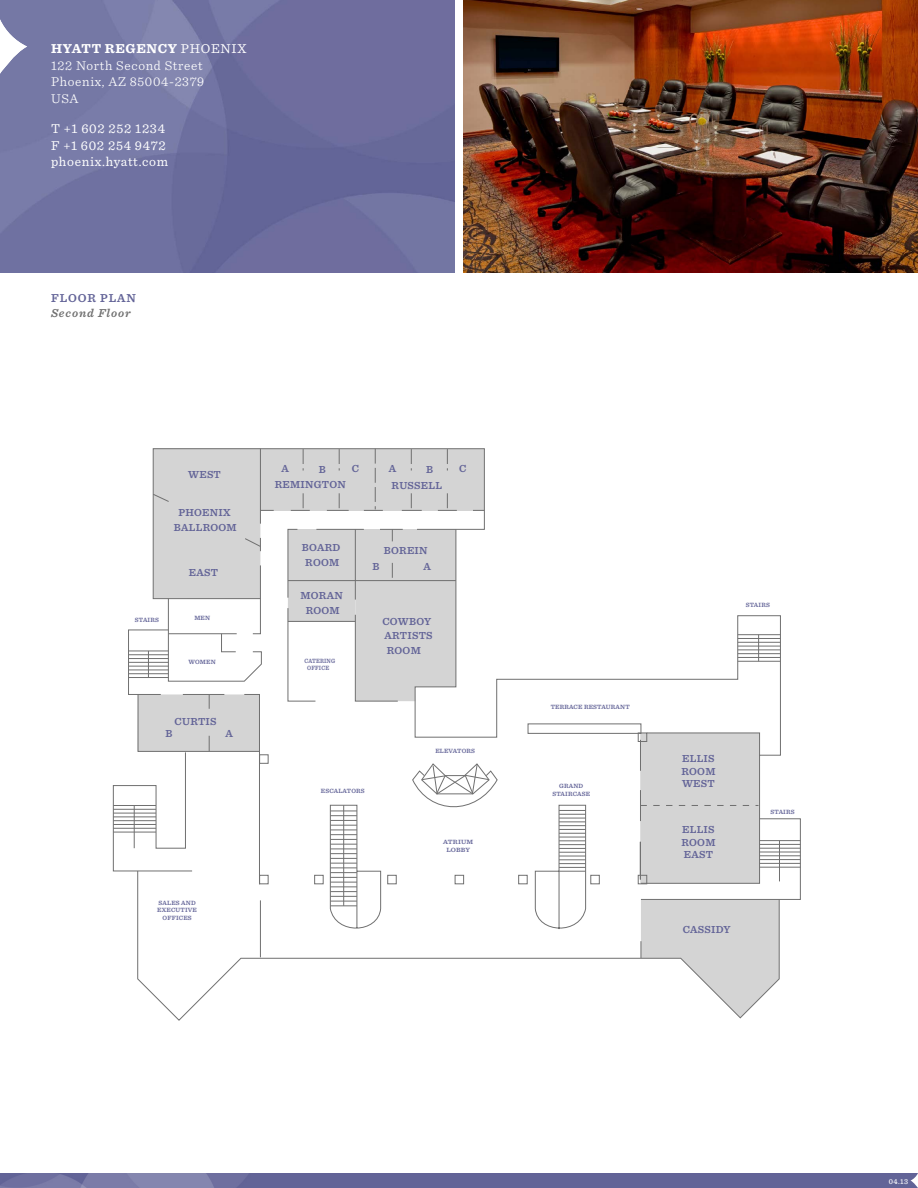
<style>
.page{position:relative;width:918px;height:1188px;background:#fff}
.page>*{position:absolute;margin:0;border:0;box-sizing:border-box;transform-origin:0 0}
.t1{font:300 13.5px/16.5px "Sentinel";letter-spacing:.05em;color:#fff}
.t2{font:13.5px/16.5px "Sentinel";letter-spacing:.05em;color:#fff}
.t3{font:italic 600 12px "Sentinel";letter-spacing:.075em;color:#707070}
.t4{font:600 12px "Sentinel";letter-spacing:.075em;color:#626397}
.t5{font:600 10.65px/14.9px "Sentinel";letter-spacing:.025em;color:#626397;text-align:center}
.t6{font:500 7.5px "Sentinel";color:#fff}
.t7{font:600 6.45px/7.6px "Sentinel";letter-spacing:.025em;color:#626397;text-align:center}
.t8{font:600 6.45px/7.6px "Sentinel";letter-spacing:.025em;color:#626397;text-align:center;scale:.87 1}
.t9{font:600 6.45px/7.6px "Sentinel";letter-spacing:.025em;color:#626397;text-align:center;scale:1.1 1}
.s1{font-weight:700}
.s2{font-weight:400}
</style>
<div class="page">
<img style="left:0;top:1173px;width:911px;height:15px">
<svg style="left:911px;top:1173px;width:7px;height:15px"></svg>
<img style="left:0;top:0;width:455px;height:272px">
<svg style="left:0;top:19px;width:27px;height:55px"></svg>
<img style="left:463px;top:0;width:455px;height:272px">
<div style="left:288px;top:581px;width:67px;height:41px;background:#d4d4d4"></div>
<svg style="left:330px;top:805px;width:28px;height:65px"></svg>
<svg style="left:137px;top:870px;width:604px;height:151px"></svg>
<svg style="left:640px;top:818px;width:161px;height:200px"></svg>
<svg style="left:415px;top:599px;width:366px;height:285px"></svg>
<svg style="left:287px;top:608px;width:29px;height:94px"></svg>
<svg style="left:274px;top:448px;width:211px;height:151px"></svg>
<hr style="left:260px;top:900px;width:1px;height:57px;background:#707070">
<hr style="left:288px;top:580px;width:168px;height:1px;background:#707070">
<hr style="left:355px;top:529px;width:1px;height:71px;background:#707070">
<svg style="left:355px;top:563px;width:101px;height:139px;background:#d3d3d3"></svg>
<hr style="left:288px;top:621px;width:67px;height:1px;background:#707070">
<svg style="left:291px;top:493px;width:19px;height:18px"></svg>
<svg style="left:327px;top:493px;width:22px;height:18px"></svg>
<svg style="left:402px;top:493px;width:20px;height:18px"></svg>
<svg style="left:438px;top:493px;width:19px;height:18px"></svg>
<svg style="left:113px;top:448px;width:161px;height:437px"></svg>
<hr style="left:113px;top:805px;width:43px;height:1px;background:#707070">
<hr style="left:113px;top:809px;width:43px;height:1px;background:#707070">
<hr style="left:113px;top:813px;width:43px;height:1px;background:#707070">
<hr style="left:113px;top:817px;width:43px;height:1px;background:#707070">
<hr style="left:113px;top:820px;width:43px;height:1px;background:#707070">
<hr style="left:113px;top:824px;width:43px;height:1px;background:#707070">
<hr style="left:113px;top:828px;width:43px;height:1px;background:#707070">
<hr style="left:113px;top:832px;width:43px;height:1px;background:#707070">
<hr style="left:134px;top:805px;width:1px;height:43px;background:#707070">
<hr style="left:760px;top:840px;width:40px;height:1px;background:#707070">
<hr style="left:760px;top:844px;width:40px;height:1px;background:#707070">
<hr style="left:760px;top:848px;width:40px;height:1px;background:#707070">
<hr style="left:760px;top:852px;width:40px;height:1px;background:#707070">
<hr style="left:760px;top:856px;width:40px;height:1px;background:#707070">
<hr style="left:760px;top:859px;width:40px;height:1px;background:#707070">
<hr style="left:760px;top:863px;width:40px;height:1px;background:#707070">
<hr style="left:760px;top:867px;width:40px;height:1px;background:#707070">
<hr style="left:779px;top:841px;width:1px;height:40px;background:#707070">
<hr style="left:738px;top:634px;width:42px;height:1px;background:#707070">
<hr style="left:738px;top:638px;width:42px;height:1px;background:#707070">
<hr style="left:738px;top:642px;width:42px;height:1px;background:#707070">
<hr style="left:738px;top:646px;width:42px;height:1px;background:#707070">
<hr style="left:738px;top:650px;width:42px;height:1px;background:#707070">
<hr style="left:738px;top:653px;width:42px;height:1px;background:#707070">
<hr style="left:738px;top:657px;width:42px;height:1px;background:#707070">
<hr style="left:738px;top:661px;width:42px;height:1px;background:#707070">
<svg style="left:758px;top:635px;width:1px;height:26px"></svg>
<svg style="left:364px;top:449px;width:19px;height:62px"></svg>
<hr style="left:343px;top:805px;width:1px;height:101px;background:#707070">
<svg style="left:646px;top:732px;width:114px;height:24px;background:#cfcfcf"></svg>
<hr style="left:640px;top:842px;width:1px;height:38px;background:#707070">
<hr style="left:640px;top:740px;width:1px;height:31px;background:#707070">
<hr style="left:640px;top:790px;width:1px;height:31px;background:#707070">
<svg style="left:641px;top:805px;width:117px;height:1px"></svg>
<p class="t1" style="left:51px;top:40px;width:197px"><span class="s1">HYATT REGENCY</span> <span class="s2">PHOENIX<br></span>122 North Second Street<br>Phoenix, AZ 85004-2379<br>USA</p>
<p class="t2" style="left:51px;top:120px;width:119px">T +1 602 252 1234<br>F +1 602 254 9472 phoenix.hyatt.com</p>
<p class="t4" style="left:51px;top:289px;width:86px">FLOOR PLAN</p>
<p class="t3" style="left:51px;top:303px;width:81px">Second Floor</p>
<p class="t5" style="left:188px;top:466px;width:34px">WEST</p>
<p class="t5" style="left:174px;top:504px;width:64px">PHOENIX<br>BALLROOM</p>
<p class="t5" style="left:189px;top:565px;width:31px">EAST</p>
<p class="t7" style="left:135px;top:616px;width:26px">STAIRS</p>
<p class="t7" style="left:194px;top:614px;width:17px">MEN</p>
<p class="t7" style="left:189px;top:658px;width:29px">WOMEN</p>
<p class="t5" style="left:175px;top:714px;width:44px">CURTIS</p>
<p class="t5" style="left:166px;top:725px;width:8px">B</p>
<p class="t5" style="left:226px;top:726px;width:9px">A</p>
<p class="t7" style="left:157px;top:898px;width:41px">SALES AND<br>EXECUTIVE<br>OFFICES</p>
<p class="t5" style="left:281px;top:461px;width:9px">A</p>
<p class="t5" style="left:319px;top:461px;width:8px">B</p>
<p class="t5" style="left:352px;top:460px;width:9px">C</p>
<p class="t5" style="left:389px;top:461px;width:9px">A</p>
<p class="t5" style="left:426px;top:461px;width:8px">B</p>
<p class="t5" style="left:459px;top:460px;width:9px">C</p>
<p class="t5" style="left:275px;top:477px;width:73px">REMINGTON</p>
<p class="t5" style="left:302px;top:540px;width:40px">BOARD<br>ROOM</p>
<p class="t5" style="left:300px;top:587px;width:44px">MORAN<br>ROOM</p>
<p class="t8" style="left:305px;top:656px;width:37px">CATERING<br>OFFICE</p>
<p class="t5" style="left:392px;top:477px;width:52px">RUSSELL</p>
<p class="t5" style="left:384px;top:542px;width:45px">BOREIN</p>
<p class="t5" style="left:372px;top:558px;width:8px">B</p>
<p class="t5" style="left:424px;top:558px;width:9px">A</p>
<p class="t5" style="left:382px;top:613px;width:52px;text-align:left">COWBOY<br>ARTISTS<br>ROOM</p>
<p class="t7" style="left:321px;top:787px;width:45px">ESCALATORS</p>
<p class="t7" style="left:435px;top:746px;width:41px">ELEVATORS</p>
<p class="t9" style="left:443px;top:838px;width:29px">ATRIUM<br>LOBBY</p>
<p class="t7" style="left:551px;top:703px;width:81px">TERRACE RESTAURANT</p>
<p class="t7" style="left:552px;top:782px;width:39px">GRAND<br>STAIRCASE</p>
<p class="t7" style="left:746px;top:601px;width:26px">STAIRS</p>
<p class="t5" style="left:681px;top:751px;width:36px;line-height:12.8px;text-align:justify">ELLIS ROOM WEST</p>
<p class="t5" style="left:681px;top:822px;width:36px;line-height:12.8px;text-align:justify">ELLIS ROOM EAST</p>
<p class="t5" style="left:683px;top:921px;width:49px">CASSIDY</p>
<p class="t7" style="left:770px;top:807px;width:26px">STAIRS</p>
<p class="t6" style="left:889px;top:1175px;width:21px">04.13</p>
</div>
